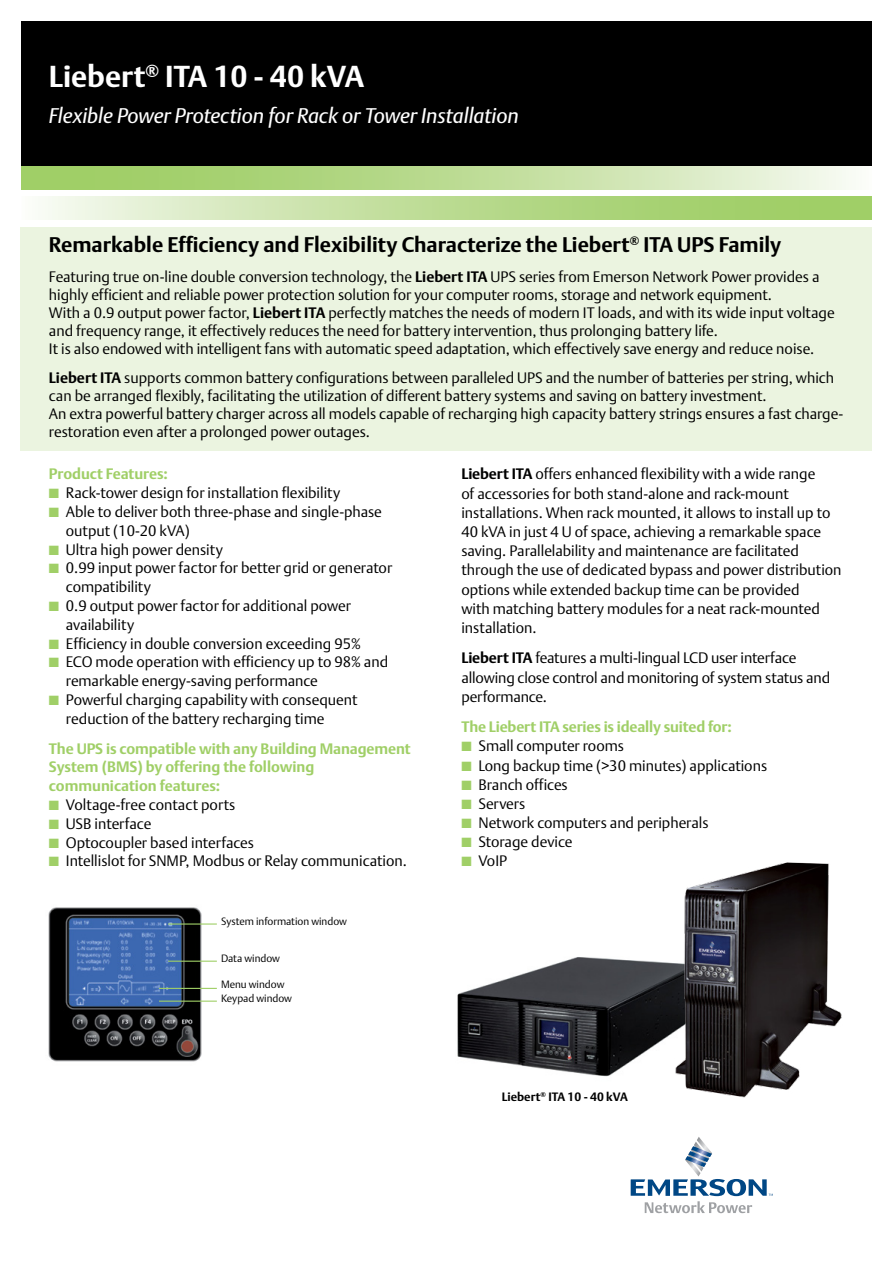
<style>
.page{position:relative;width:893px;height:1263px;background:#fff}
.page>*{position:absolute;margin:0;border:0;box-sizing:border-box;transform-origin:0 0}
.t1{font:700 30px "DTL Argo T";color:#fff}
.t2{font:700 21px "DTL Argo T";color:#000}
.t3{font:italic 21px "DTL Argo T";letter-spacing:-.005em;color:#fff}
.t4{font:300 15px/19.2px "DTL Argo T";color:#000}
.t5{font:700 15px/18.8px "DTL Argo T";letter-spacing:-.005em;color:#a0cf67}
.t6{font:700 12px "DTL Argo T";color:#000}
.t7{font:300 10.5px/14.2px "DTL Argo T";color:#000}
.s1{font-weight:700}
</style>
<div class="page">
<div style="left:20px;top:227px;width:852px;height:224px;background:#ebf4e0"></div>
<svg style="left:42px;top:196px;width:830px;height:24px"></svg>
<svg style="left:21px;top:166px;width:831px;height:23px"></svg>
<div style="left:21px;top:21px;width:851px;height:145px;background:#000"></div>
<svg style="left:631px;top:1137px;width:142px;height:76px"></svg>
<img style="left:457px;top:957px;width:218px;height:120px">
<img style="left:675px;top:862px;width:167px;height:236px">
<img style="left:48px;top:907px;width:158px;height:155px">
<hr style="left:168px;top:923px;width:49px;height:1px;background:#a0cf67">
<hr style="left:168px;top:960px;width:49px;height:2px;background:#a0cf67">
<hr style="left:159px;top:988px;width:58px;height:1px;background:#a0cf67">
<hr style="left:159px;top:1000px;width:58px;height:2px;background:#a0cf67">
<h1 class="t1" style="left:49px;top:59px;width:317px">Liebert<sup>®</sup> ITA 10 - 40 kVA</h1>
<h2 class="t3" style="left:49px;top:103px;width:471px">Flexible Power Protection for Rack or Tower Installation</h2>
<h2 class="t2" style="left:49px;top:232px;width:734px">Remarkable Efficiency and Flexibility Characterize the Liebert<sup>®</sup> ITA UPS Family</h2>
<p class="t4" style="left:49px;top:268px;width:787px;line-height:18px">Featuring true on-line double conversion technology, the <span class="s1">Liebert ITA</span> UPS series from Emerson Network Power provides a highly efficient and reliable power protection solution for your computer rooms, storage and network equipment.<br>With a 0.9 output power factor, <span class="s1">Liebert ITA</span> perfectly matches the needs of modern IT loads, and with its wide input voltage and frequency range, it effectively reduces the need for battery intervention, thus prolonging battery life.<br>It is also endowed with intelligent fans with automatic speed adaptation, which effectively save energy and reduce noise.</p>
<p class="t4" style="left:49px;top:368px;width:796px;line-height:18px"><span class="s1">Liebert ITA</span> supports common battery configurations between paralleled UPS and the number of batteries per string, which can be arranged flexibly, facilitating the utilization of different battery systems and saving on battery investment.<br>An extra powerful battery charger across all models capable of recharging high capacity battery strings ensures a fast charge&shy;restoration even after a prolonged power outages.</p>
<p class="t5" style="left:49px;top:465px;width:120px">Product Features:</p>
<p class="t4" style="left:66px;top:483px;width:328px;line-height:18.8px">Rack-tower design for installation flexibility<br>Able to deliver both three-phase and single-phase output (10-20 kVA)<br>Ultra high power density<br>0.99 input power factor for better grid or generator compatibility<br>0.9 output power factor for additional power availability<br>Efficiency in double conversion exceeding 95%<br>ECO mode operation with efficiency up to 98% and remarkable energy-saving performance<br>Powerful charging capability with consequent reduction of the battery recharging time</p>
<p class="t5" style="left:49px;top:739px;width:363px">The UPS is compatible with any Building Management<br>System (BMS) by offering the following communication features:</p>
<p class="t4" style="left:66px;top:795px;width:343px;line-height:18.8px">Voltage-free contact ports<br>USB interface<br>Optocoupler based interfaces<br>Intellislot for SNMP, Modbus or Relay communication.</p>
<p class="t7" style="left:221px;top:914px;width:127px">System information window</p>
<p class="t7" style="left:221px;top:951px;width:60px">Data window</p>
<p class="t7" style="left:221px;top:977px;width:72px">Menu window<br>Keypad window</p>
<p class="t4" style="left:461px;top:464px;width:382px"><span class="s1">Liebert ITA</span> offers enhanced flexibility with a wide range<br>of accessories for both stand-alone and rack-mount installations. When rack mounted, it allows to install up to 40 kVA in just 4 U of space, achieving a remarkable space saving. Parallelability and maintenance are facilitated through the use of dedicated bypass and power distribution options while extended backup time can be provided<br>with matching battery modules for a neat rack-mounted installation.</p>
<p class="t4" style="left:461px;top:648px;width:370px"><span class="s1">Liebert ITA</span> features a multi-lingual LCD user interface allowing close control and monitoring of system status and performance.</p>
<p class="t5" style="left:461px;top:717px;width:272px">The Liebert ITA series is ideally suited for:</p>
<p class="t4" style="left:478px;top:736px;width:290px">Small computer rooms<br>Long backup time (&gt;30 minutes) applications<br>Branch offices<br>Servers<br>Network computers and peripherals<br>Storage device<br>VoIP</p>
<p class="t6" style="left:502px;top:1089px;width:128px">Liebert<sup>®</sup> ITA 10 - 40 kVA</p>
</div>
